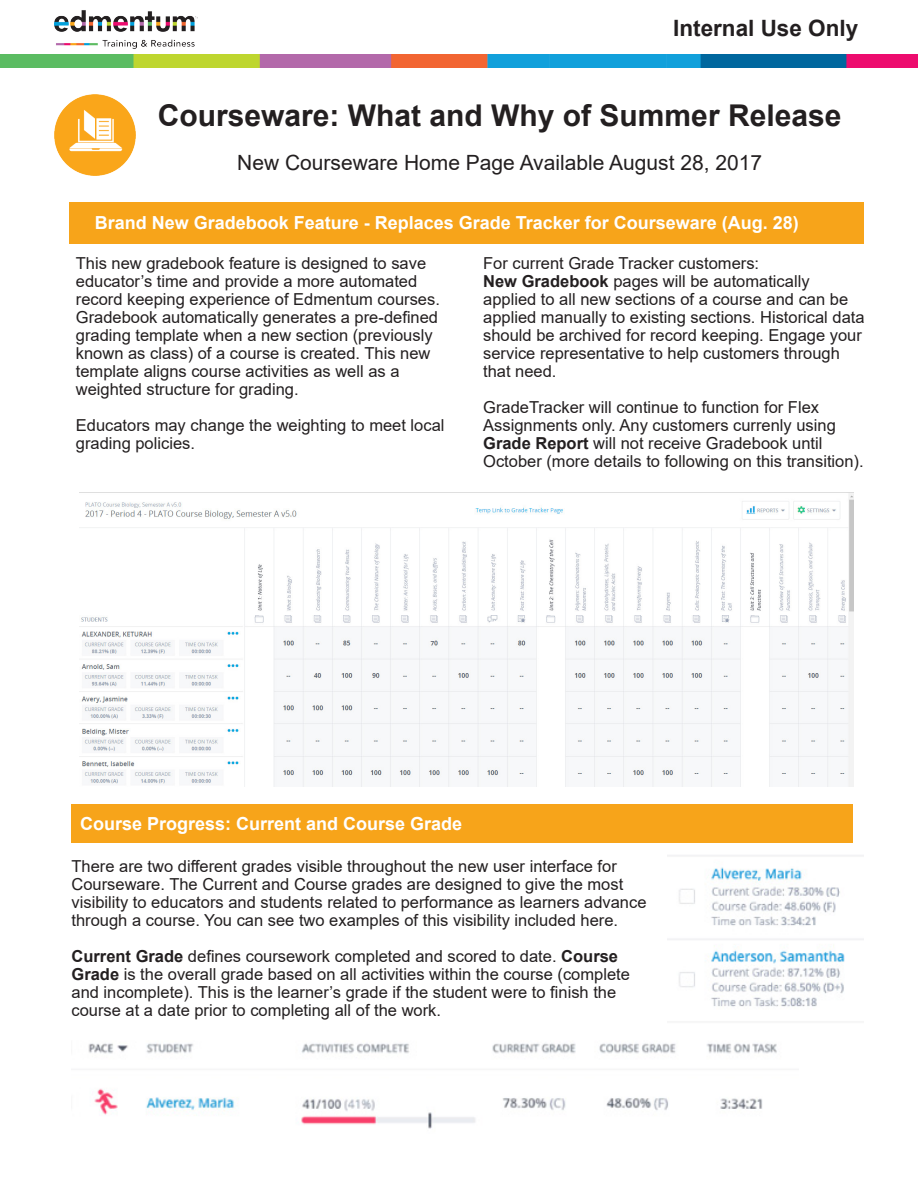
<style>
.page{position:relative;width:918px;height:1188px;background:#fff}
.page>*{position:absolute;margin:0;border:0;box-sizing:border-box;transform-origin:0 0}
.t1{font:700 30px "Arial";color:#231f20}
.t2{font:700 22.5px "Arial";color:#231f20}
.t3{font:21px "Arial";color:#231f20}
.t4{font:700 18px "Arial";color:#fff}
.t5{font:16.5px/18px "Arial";color:#231f20}
.s1{font-weight:700}
</style>
<div class="page">
<div style="left:72px;top:804px;width:781px;height:39px;background:#f7a41a"></div>
<div style="left:69px;top:202px;width:794px;height:42px;background:#f7a41a"></div>
<img style="left:0;top:54px;width:918px;height:14px">
<img style="left:54px;top:94px;width:81px;height:82px">
<img style="left:54px;top:10px;width:144px;height:45px">
<img style="left:79px;top:492px;width:774px;height:294px">
<img style="left:88px;top:1043px;width:689px;height:86px">
<img style="left:667px;top:855px;width:197px;height:152px">
<p class="t2" style="left:673px;top:12px;width:187px">Internal Use Only</p>
<p class="t1" style="left:158px;top:94px;width:685px">Courseware: What and Why of Summer Release</p>
<p class="t3" style="left:237px;top:148px;width:526px">New Courseware Home Page Available August 28, 2017</p>
<p class="t4" style="left:95px;top:210px;width:706px">Brand New Gradebook Feature - Replaces Grade Tracker for Courseware (Aug. 28)</p>
<p class="t5" style="left:483px;top:255px;width:277px">For current Grade Tracker customers:</p>
<p class="t5" style="left:483px;top:273px;width:383px"><span class="s1">New Gradebook</span> pages will be automatically applied to all new sections of a course and can be applied manually to existing sections. Historical data should be archived for record keeping. Engage your service representative to help customers through that need.</p>
<p class="t5" style="left:483px;top:399px;width:382px">GradeTracker will continue to function for Flex Assignments only. Any customers currenly using <span class="s1">Grade Report</span> will not receive Gradebook until October (more details to following on this transition).</p>
<p class="t5" style="left:76px;top:255px;width:366px">This new gradebook feature is designed to save educator’s time and provide a more automated record keeping experience of Edmentum courses.<br>Gradebook automatically generates a pre-defined grading template when a new section (previously known as class) of a course is created. This new template aligns course activities as well as a weighted structure for grading.</p>
<p class="t5" style="left:76px;top:417px;width:370px">Educators may change the weighting to meet local grading policies.</p>
<p class="t4" style="left:80px;top:811px;width:384px">Course Progress: Current and Course Grade</p>
<p class="t5" style="left:72px;top:857px;width:577px">There are two different grades visible throughout the new user interface for Courseware. The Current and Course grades are designed to give the most visibility to educators and students related to performance as learners advance through a course. You can see two examples of this visibility included here.</p>
<p class="t5" style="left:72px;top:947px;width:560px"><span class="s1">Current Grade</span> defines coursework completed and scored to date. <span class="s1">Course Grade</span> is the overall grade based on all activities within the course (complete and incomplete). This is the learner’s grade if the student were to finish the course at a date prior to completing all of the work.</p>
</div>
